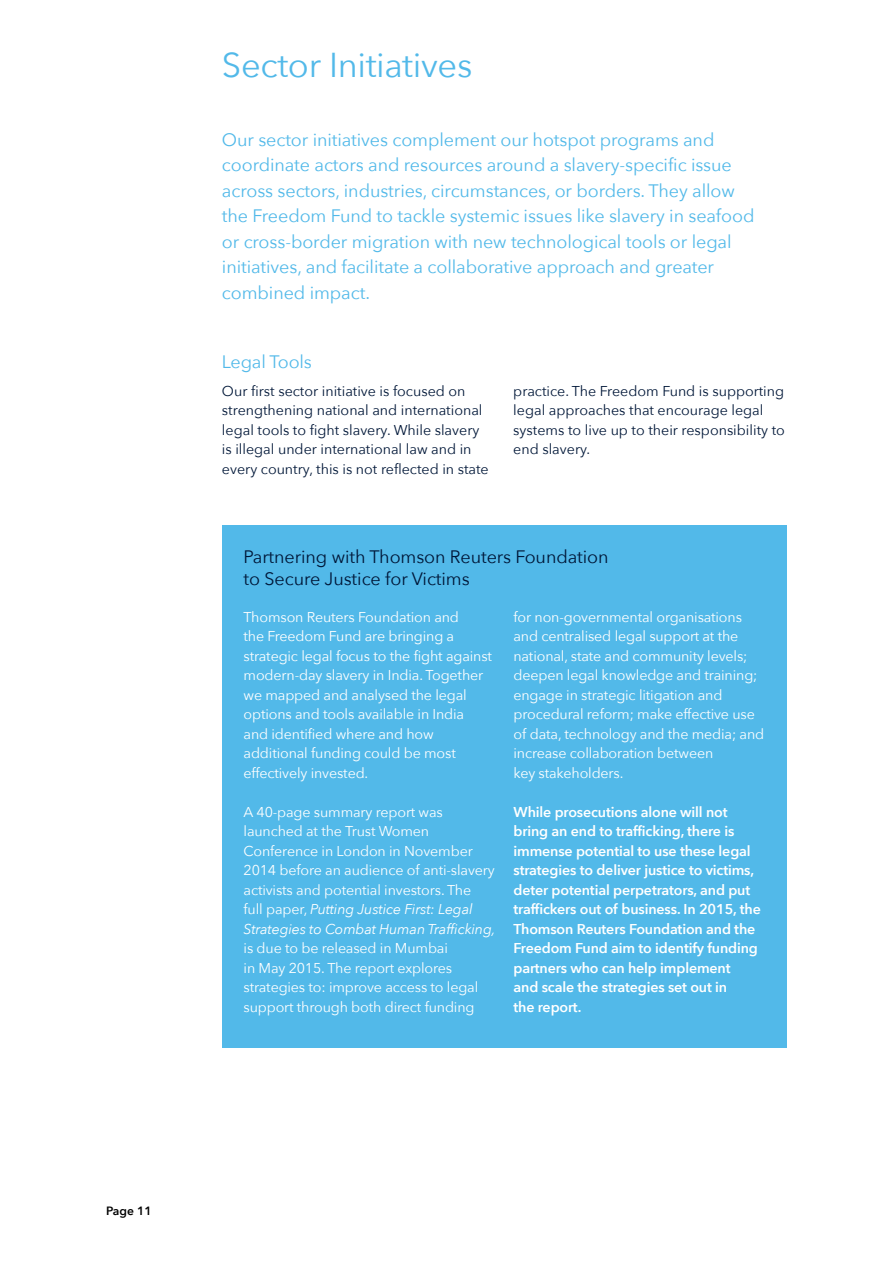
<style>
.page{position:relative;width:893px;height:1263px;background:#fff}
.page>*{position:absolute;margin:0;border:0;box-sizing:border-box;transform-origin:0 0}
.t1{font:34.5px "Avenir Next";letter-spacing:-.01em;color:#52b9e9}
.t2{font:18px/25.5px "Avenir Next";letter-spacing:-.005em;color:#52b9e9}
.t3{font:18px/22.5px "Avenir Next";letter-spacing:-.005em;color:#001738}
.t4{font:14.25px/19.5px "Avenir Next";letter-spacing:-.01em;color:#fff}
.t5{font:600 14.25px/19.5px "Avenir Next";letter-spacing:-.01em;color:#fff}
.t6{font:14.25px/19.5px "Avenir Next";color:#001738}
.t7{font:600 12px "Avenir Next";color:#000}
.s1{font-style:italic}
</style>
<div class="page">
<div style="left:222px;top:525px;width:565px;height:523px;background:#52b9e9"></div>
<h1 class="t1" style="left:222px;top:36px;width:252px">Sector Initiatives</h1>
<p class="t2" style="left:222px;top:126px;width:534px">Our sector initiatives complement our hotspot programs and coordinate actors and resources around a slavery-specific issue across sectors, industries, circumstances, or borders. They allow the Freedom Fund to tackle systemic issues like slavery in seafood or cross-border migration with new technological tools or legal initiatives, and facilitate a collaborative approach and greater combined impact.</p>
<p class="t2" style="left:222px;top:348px;width:91px">Legal Tools</p>
<p class="t6" style="left:222px;top:381px;width:268px">Our first sector initiative is focused on strengthening national and international legal tools to fight slavery. While slavery is illegal under international law and in every country, this is not reflected in state</p>
<p class="t6" style="left:513px;top:381px;width:273px">practice. The Freedom Fund is supporting legal approaches that encourage legal systems to live up to their responsibility to end slavery.</p>
<p class="t3" style="left:244px;top:544px;width:366px">Partnering with Thomson Reuters Foundation to Secure Justice for Victims</p>
<p class="t4" style="left:244px;top:607px;width:250px">Thomson Reuters Foundation and<br>the Freedom Fund are bringing a strategic legal focus to the fight against modern-day slavery in India. Together we mapped and analysed the legal options and tools available in India and identified where and how additional funding could be most effectively invested.</p>
<p class="t4" style="left:244px;top:801px;width:253px">A 40-page summary report was launched at the Trust Women Conference in London in November 2014 before an audience of anti-slavery activists and potential investors. The<br>full paper, <span class="s1">Putting Justice First: Legal Strategies to Combat Human Trafficking,</span></p>
<p class="t4" style="left:244px;top:938px;width:236px">is due to be released in Mumbai<br>in May 2015. The report explores strategies to: improve access to legal support through both direct funding</p>
<p class="t4" style="left:513px;top:606px;width:252px">for non-governmental organisations and centralised legal support at the national, state and community levels; deepen legal knowledge and training; engage in strategic litigation and procedural reform; make effective use of data, technology and the media; and increase collaboration between<br>key stakeholders.</p>
<p class="t5" style="left:513px;top:802px;width:249px">While prosecutions alone will not bring an end to trafficking, there is immense potential to use these legal strategies to deliver justice to victims, deter potential perpetrators, and put traffickers out of business. In 2015, the Thomson Reuters Foundation and the Freedom Fund aim to identify funding partners who can help implement<br>and scale the strategies set out in<br>the report.</p>
<p class="t7" style="left:106px;top:1200px;width:47px">Page 11</p>
</div>
